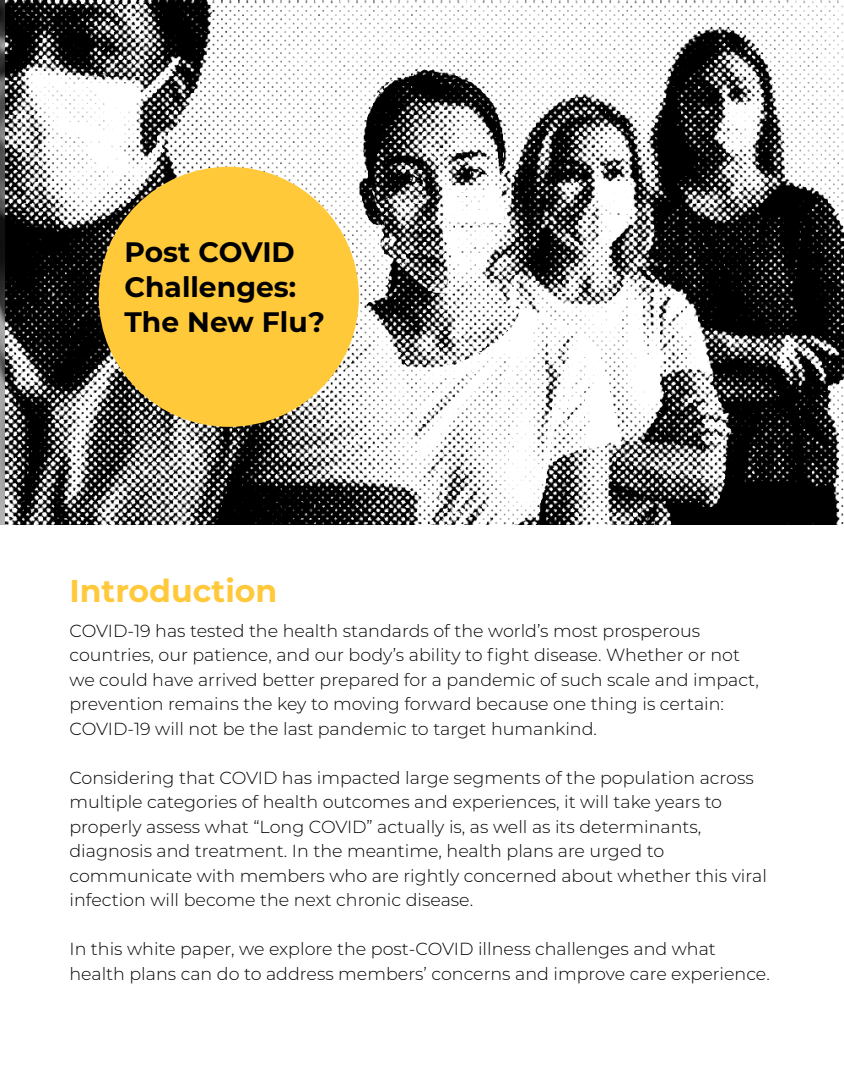
<style>
.page{position:relative;width:844px;height:1092px;background:#fff}
.page>*{position:absolute;margin:0;border:0;box-sizing:border-box;transform-origin:0 0}
.t1{font:700 31.5px "Montserrat";color:#ffc93b}
.t2{font:700 28px/35px "Montserrat";color:#000}
.t3{font:300 17.5px/24.5px "Montserrat";color:#000}
</style>
<div class="page">
<img style="left:0;top:0;width:843px;height:524px">
<div style="left:99px;top:167px;width:260px;height:260px;background:#ffc93a;border-radius:50%"></div>
<h2 class="t2" style="left:124px;top:233px;width:202px">Post COVID<br>Challenges:<br>The New Flu?</h2>
<h1 class="t1" style="left:69px;top:568px;width:209px">Introduction</h1>
<p class="t3" style="left:69px;top:617px;width:690px">COVID-19 has tested the health standards of the world s’ most prosperous countries, our patience, and our body s’ ability to fight disease. Whether or not we could have arrived better prepared for a pandemic of such scale and impact, prevention remains the key to moving forward because one thing is certain:<br>COVID-19 will not be the last pandemic to target humankind.</p>
<p class="t3" style="left:69px;top:764px;width:698px">Considering that COVID has impacted large segments of the population across multiple categories of health outcomes and experiences it, will take years to properly assess what “Long COVID” actually is, as well as its determinants, diagnosis and treatment In. the meantime, health plans are urged to communicate with members who are rightly concerned about whether this viral infection will become the next chronic disease.</p>
<p class="t3" style="left:69px;top:936px;width:701px">In this white paper, we explore the post-COVID illness challenges and what health plans can do to address members’ concerns and improve care experience.</p>
</div>
